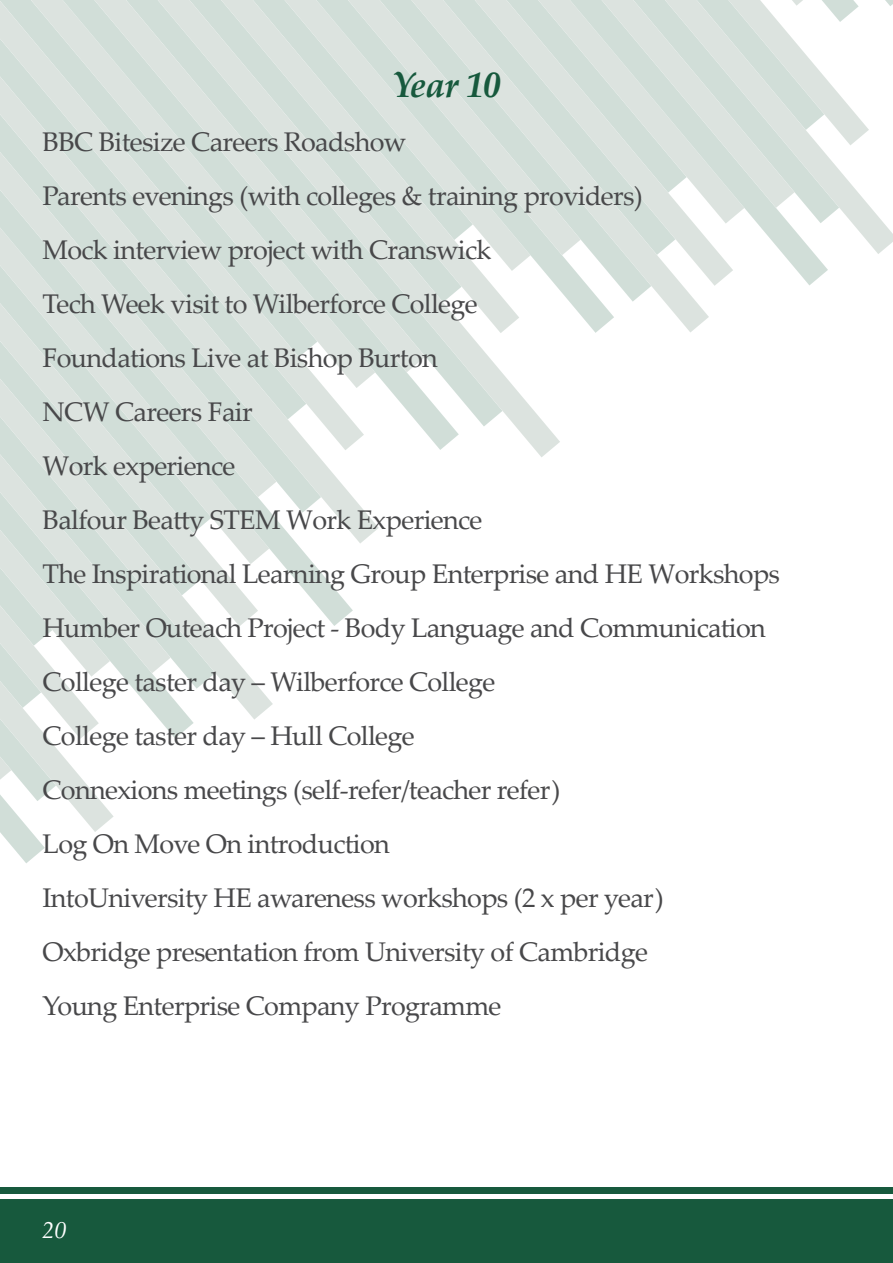
<style>
.page{position:relative;width:893px;height:1263px;background:#fff}
.page>*{position:absolute;margin:0;border:0;box-sizing:border-box;transform-origin:0 0}
.t1{font:italic 700 36px "Palatino Linotype";letter-spacing:-.025em;color:#17593d}
.t2{font:27px/54px "Palatino Linotype";letter-spacing:-.025em;color:#48484a}
.t3{font:italic 24px "Palatino Linotype";color:#fff}
</style>
<div class="page">
<div style="left:0;top:1199px;width:893px;height:64px;background:#17593d"></div>
<div style="left:0;top:1187px;width:893px;height:6px;background:#17593d"></div>
<svg style="left:114px;top:626px;width:159px;height:94px"></svg>
<svg style="left:0;top:832px;width:45px;height:31px"></svg>
<svg style="left:0;top:626px;width:114px;height:206px"></svg>
<svg style="left:0;top:677px;width:99px;height:62px;fill:#dce3df"></svg>
<svg style="left:0;top:626px;width:110px;height:51px;fill:#dce3df"></svg>
<svg style="left:0;top:543px;width:353px;height:83px"></svg>
<svg style="left:0;top:450px;width:379px;height:93px"></svg>
<svg style="left:34px;top:333px;width:526px;height:124px"></svg>
<svg style="left:0;top:0;width:88px;height:333px;background:#d6e0db"></svg>
<svg style="left:5px;top:0;width:83px;height:271px;background:#d6e0db"></svg>
<svg style="left:88px;top:255px;width:95px;height:78px;background:#d6e0db"></svg>
<svg style="left:55px;top:0;width:128px;height:255px;background:#d6e0db"></svg>
<svg style="left:183px;top:0;width:526px;height:333px"></svg>
<svg style="left:207px;top:0;width:508px;height:286px;background:#d7e1dc"></svg>
<svg style="left:218px;top:0;width:84px;height:224px;background:#d6e0db"></svg>
<svg style="left:302px;top:208px;width:526px;height:77px"></svg>
<div style="left:269px;top:0;width:102px;height:208px;background:#d5e1dc"></div>
<svg style="left:371px;top:145px;width:522px;height:109px"></svg>
<svg style="left:343px;top:37px;width:526px;height:108px;background:#dae3de"></svg>
<svg style="left:289px;top:0;width:604px;height:37px"></svg>
<h1 class="t1" style="left:392px;top:59px;width:110px">Year 10</h1>
<p class="t2" style="left:43px;top:113px;width:739px">BBC Bitesize Careers Roadshow<br>Parents evenings (with colleges &amp; training providers)<br>Mock interview project with Cranswick<br>Tech Week visit to Wilberforce College<br>Foundations Live at Bishop Burton<br>NCW Careers Fair<br>Work experience<br>Balfour Beatty STEM Work Experience<br>The Inspirational Learning Group Enterprise and HE Workshops Humber Outeach Project - Body Language and Communication College taster day – Wilberforce College<br>College taster day – Hull College<br>Connexions meetings (self-refer/teacher refer)<br>Log On Move On introduction<br>IntoUniversity HE awareness workshops (2 x per year)<br>Oxbridge presentation from University of Cambridge<br>Young Enterprise Company Programme</p>
<p class="t3" style="left:43px;top:1213px;width:25px">20</p>
</div>
